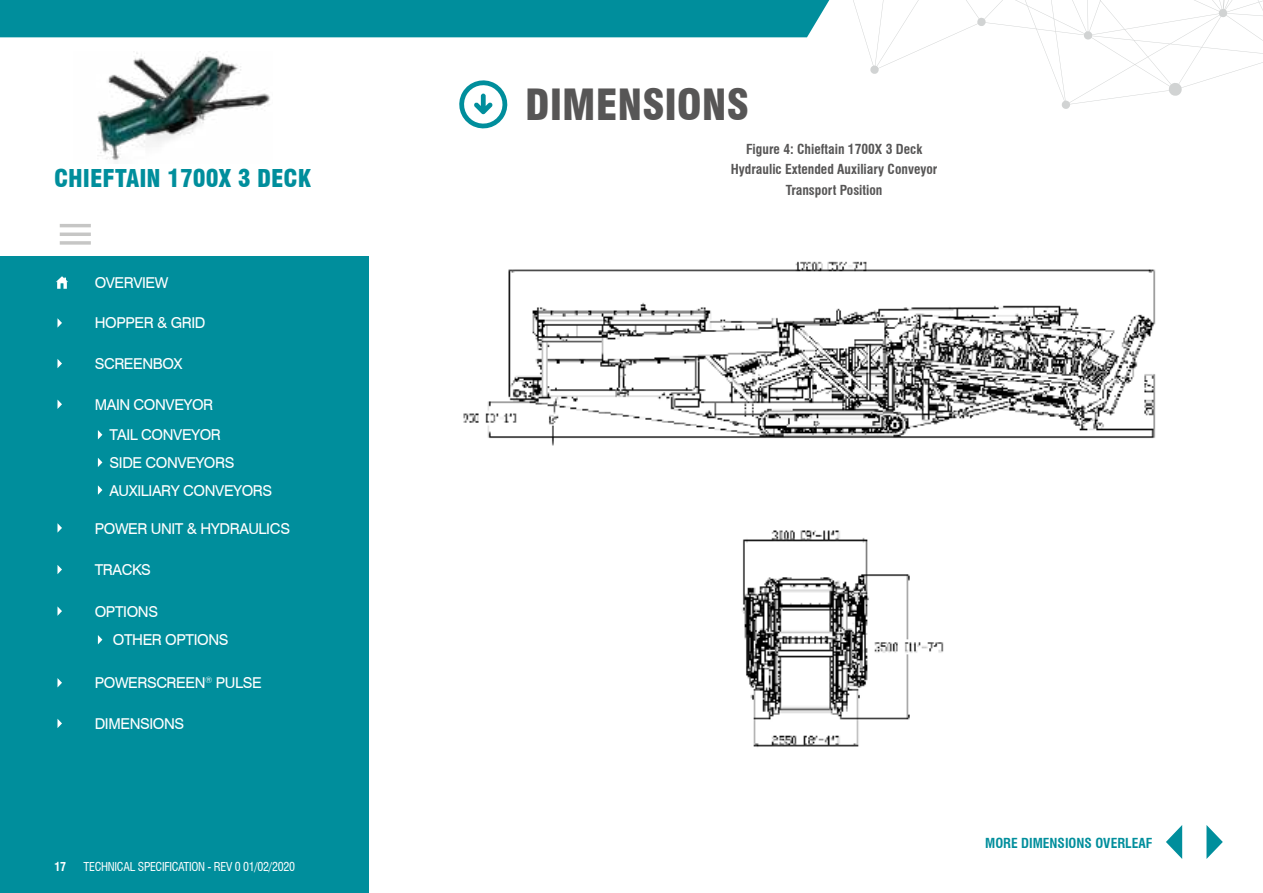
<style>
.page{position:relative;width:1263px;height:893px;background:#fff}
.page>*{position:absolute;margin:0;border:0;box-sizing:border-box;transform-origin:0 0}
.t1{font:900 condensed 42px "Swiss 721 BT";color:#575656}
.t2{font:900 condensed 24px "Swiss 721 BT";color:#008e9c}
.t3{font:15px "Swiss 721 BT";letter-spacing:-.025em;color:#fff}
.t4{font:700 condensed 13.5px/20.4px "Swiss 721 BT";color:#575656;text-align:center}
.t5{font:700 condensed 13.5px "Swiss 721 BT";color:#008e9c}
.t6{font:condensed 12px "Swiss 721 BT";letter-spacing:-.025em;color:#fff}
.t7{font:700 condensed 12px "Swiss 721 BT";color:#fff}
</style>
<div class="page">
<div style="left:0;top:257px;width:368px;height:636px;background:#008e9c"></div>
<img style="left:97px;top:52px;width:173px;height:108px">
<hr style="left:60px;top:241px;width:31px;height:4px;background:#cfcfce">
<hr style="left:60px;top:233px;width:31px;height:3px;background:#c6c6c5">
<hr style="left:60px;top:224px;width:31px;height:3px;background:#c6c6c5">
<svg style="left:295px;top:0;width:968px;height:129px"></svg>
<div style="left:0;top:0;width:856px;height:37px;background:#008e9c"></div>
<img style="left:463px;top:261px;width:693px;height:185px">
<img style="left:742px;top:530px;width:202px;height:217px">
<svg style="left:56px;top:276px;width:12px;height:13px"></svg>
<svg style="left:57px;top:318px;width:5px;height:10px"></svg>
<svg style="left:57px;top:359px;width:5px;height:9px"></svg>
<svg style="left:57px;top:523px;width:5px;height:10px"></svg>
<svg style="left:57px;top:678px;width:5px;height:9px"></svg>
<svg style="left:1206px;top:825px;width:17px;height:34px"></svg>
<svg style="left:1166px;top:825px;width:16px;height:34px"></svg>
<svg style="left:98px;top:430px;width:4px;height:9px"></svg>
<svg style="left:57px;top:400px;width:5px;height:9px"></svg>
<svg style="left:98px;top:458px;width:4px;height:9px"></svg>
<svg style="left:98px;top:635px;width:4px;height:9px"></svg>
<svg style="left:57px;top:565px;width:5px;height:9px"></svg>
<svg style="left:57px;top:719px;width:5px;height:9px"></svg>
<svg style="left:57px;top:606px;width:5px;height:10px"></svg>
<svg style="left:98px;top:485px;width:4px;height:10px"></svg>
<h2 class="t2" style="left:54px;top:164px;width:258px">CHIEFTAIN 1700X 3 DECK</h2>
<p class="t3" style="left:95px;top:274px;width:75px">OVERVIEW</p>
<p class="t3" style="left:95px;top:314px;width:112px">HOPPER &amp; GRID</p>
<p class="t3" style="left:95px;top:355px;width:89px">SCREENBOX</p>
<p class="t3" style="left:95px;top:396px;width:120px">MAIN CONVEYOR</p>
<p class="t3" style="left:110px;top:426px;width:113px">TAIL CONVEYOR</p>
<p class="t3" style="left:110px;top:454px;width:126px">SIDE CONVEYORS</p>
<p class="t3" style="left:110px;top:482px;width:164px">AUXILIARY CONVEYORS</p>
<p class="t3" style="left:95px;top:520px;width:197px">POWER UNIT &amp; HYDRAULICS</p>
<p class="t3" style="left:95px;top:561px;width:58px">TRACKS</p>
<p class="t3" style="left:95px;top:603px;width:65px">OPTIONS</p>
<p class="t3" style="left:113px;top:631px;width:117px">OTHER OPTIONS</p>
<p class="t3" style="left:95px;top:674px;width:169px">POWERSCREEN<sup>®</sup> PULSE</p>
<p class="t3" style="left:95px;top:715px;width:91px">DIMENSIONS</p>
<p class="t7" style="left:54px;top:862px;width:13px">17</p>
<p class="t6" style="left:84px;top:862px;width:213px">TECHNICAL SPECIFICATION - REV 0 01/02/2020</p>
<h1 class="t1" style="left:525px;top:87px;width:225px">DIMENSIONS</h1>
<p class="t4" style="left:731px;top:140px;width:208px">Figure 4: Chieftain 1700X 3 Deck<br>Hydraulic Extended Auxiliary Conveyor<br>Transport Position</p>
<p class="t5" style="left:985px;top:838px;width:169px">MORE DIMENSIONS OVERLEAF</p>
</div>
